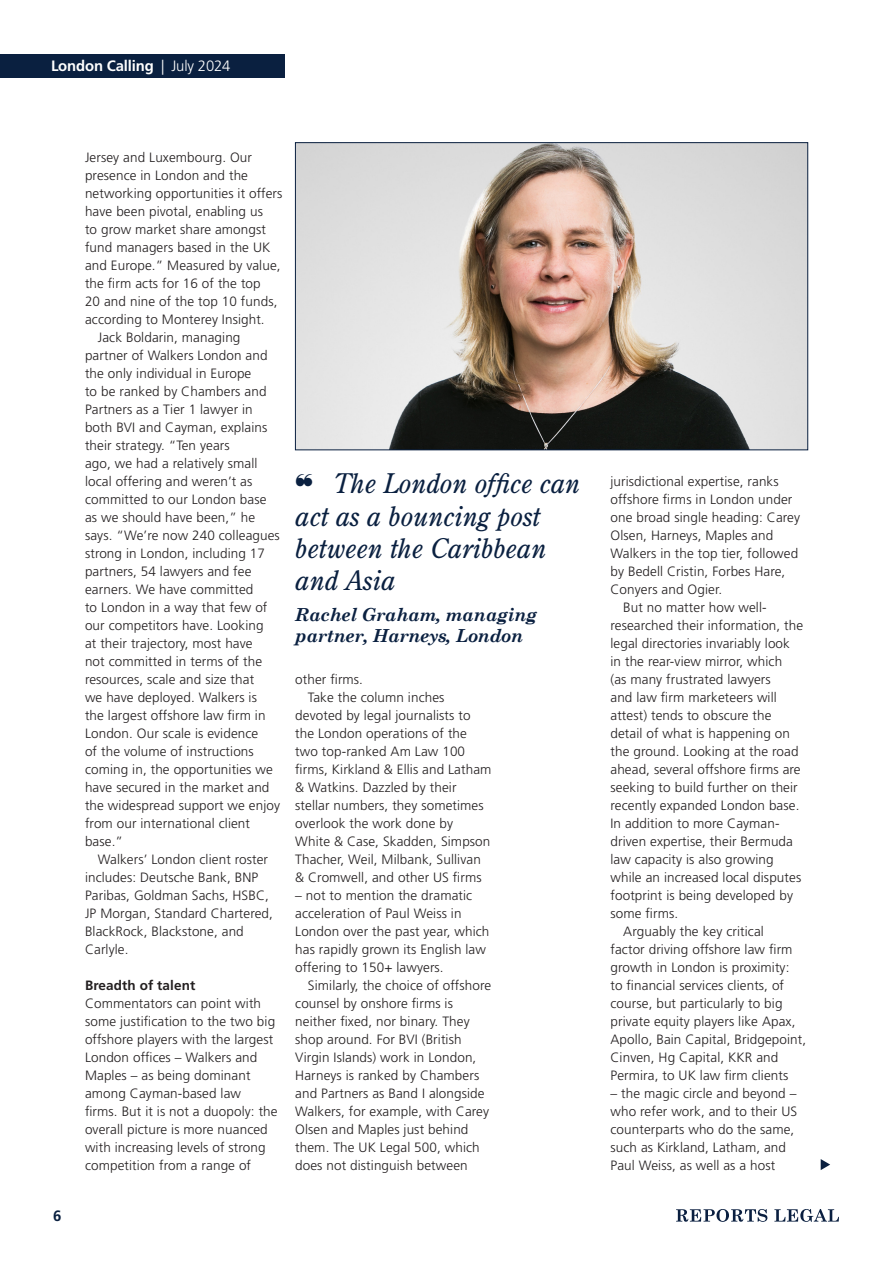
<style>
.page{position:relative;width:893px;height:1263px;background:#fff}
.page>*{position:absolute;margin:0;border:0;box-sizing:border-box;transform-origin:0 0}
.Pullquote{font:italic 27px/32.4px "Century Old Style Std";color:#0a2040}
.Pullquote-2{font:italic 700 18px/21.6px "Century Schoolbook";letter-spacing:-.02em;color:#0a2040}
.t1{font:700 15px "Frutiger LT Std";letter-spacing:-.01em;color:#fff}
.t2{font:700 15px "Frutiger LT Std";color:#0a2040}
.Par_no_indent{font:300 13.5px/18px "Frutiger LT Std";letter-spacing:.01em;color:#231f20}
.Crosshead{font:700 13.5px "Frutiger LT Std";letter-spacing:.01em;color:#231f20}
.s1{font-weight:300}
</style>
<div class="page">
<div style="left:0;top:54px;width:285px;height:23px;background:#0a2040"></div>
<svg style="left:676px;top:1209px;width:91px;height:13px"></svg>
<svg style="left:774px;top:1209px;width:65px;height:13px"></svg>
<img style="left:297px;top:144px;width:509px;height:304px">
<div style="left:295px;top:142px;width:513px;height:308px;border:1px solid #0a2040"></div>
<svg style="left:821px;top:1159px;width:9px;height:11px"></svg>
<p class="t1" style="left:51px;top:57px;width:181px">London Calling <span class="s1">| July 2024</span></p>
<p class="t2" style="left:53px;top:1207px;width:10px">6</p>
<p class="Par_no_indent" style="left:85px;top:149px;width:199px">Jersey and Luxembourg. Our presence in London and the networking opportunities it offers have been pivotal, enabling us<br>to grow market share amongst fund managers based in the UK and Europe.” Measured by value, the firm acts for 16 of the top<br>20 and nine of the top 10 funds, according to Monterey Insight.</p>
<p class="Par_no_indent" style="left:85px;top:329px;width:197px;text-indent:13px">Jack Boldarin, managing partner of Walkers London and the only individual in Europe<br>to be ranked by Chambers and<br>Partners as a Tier 1 lawyer in both BVI and Cayman, explains their strategy. “Ten years<br>ago, we had a relatively small local offering and weren’t as committed to our London base as we should have been,” he says. “We’re now 240 colleagues strong in London, including 17 partners, 54 lawyers and fee earners. We have committed<br>to London in a way that few of our competitors have. Looking<br>at their trajectory, most have<br>not committed in terms of the resources, scale and size that<br>we have deployed. Walkers is<br>the largest offshore law firm in<br>London. Our scale is evidence<br>of the volume of instructions coming in, the opportunities we have secured in the market and the widespread support we enjoy from our international client base.”</p>
<p class="Par_no_indent" style="left:85px;top:851px;width:189px;text-indent:13px">Walkers’ London client roster includes: Deutsche Bank, BNP<br>Paribas, Goldman Sachs, HSBC,<br>JP Morgan, Standard Chartered,<br>BlackRock, Blackstone, and<br>Carlyle.</p>
<p class="Crosshead" style="left:85px;top:977px;width:112px">Breadth of talent</p>
<p class="Par_no_indent" style="left:85px;top:995px;width:194px">Commentators can point with some justification to the two big offshore players with the largest<br>London offices – Walkers and<br>Maples – as being dominant among Cayman-based law<br>firms. But it is not a duopoly: the overall picture is more nuanced with increasing levels of strong competition from a range of</p>
<p class="Pullquote" style="left:295px;top:467px;width:287px">❝ The London office can act as a bouncing post between the Caribbean and Asia</p>
<p class="Pullquote-2" style="left:295px;top:603px;width:243px">Rachel Graham, managing partner, Harneys, London</p>
<p class="Par_no_indent" style="left:295px;top:671px;width:69px">other firms.</p>
<p class="Par_no_indent" style="left:295px;top:689px;width:198px;text-indent:13px">Take the column inches devoted by legal journalists to the London operations of the two top-ranked Am Law 100 firms, Kirkland &amp; Ellis and Latham &amp; Watkins. Dazzled by their stellar numbers, they sometimes overlook the work done by<br>White &amp; Case, Skadden, Simpson<br>Thacher, Weil, Milbank, Sullivan &amp; Cromwell, and other US firms</p>
<p class="Par_no_indent" style="left:295px;top:887px;width:196px">– not to mention the dramatic acceleration of Paul Weiss in<br>London over the past year, which has rapidly grown its English law offering to 150+ lawyers.</p>
<p class="Par_no_indent" style="left:295px;top:977px;width:197px;text-indent:13px">Similarly, the choice of offshore counsel by onshore firms is neither fixed, nor binary. They shop around. For BVI (British<br>Virgin Islands) work in London,<br>Harneys is ranked by Chambers and Partners as Band I alongside<br>Walkers, for example, with Carey<br>Olsen and Maples just behind them. The UK Legal 500, which does not distinguish between</p>
<p class="Par_no_indent" style="left:610px;top:473px;width:191px">jurisdictional expertise, ranks offshore firms in London under one broad single heading: Carey<br>Olsen, Harneys, Maples and<br>Walkers in the top tier, followed by Bedell Cristin, Forbes Hare,<br>Conyers and Ogier.</p>
<p class="Par_no_indent" style="left:610px;top:599px;width:194px;text-indent:13px">But no matter how well&shy;researched their information, the legal directories invariably look in the rear-view mirror, which<br>(as many frustrated lawyers<br>and law firm marketeers will attest) tends to obscure the detail of what is happening on the ground. Looking at the road ahead, several offshore firms are seeking to build further on their recently expanded London base.<br>In addition to more Cayman&shy;driven expertise, their Bermuda law capacity is also growing while an increased local disputes footprint is being developed by some firms.</p>
<p class="Par_no_indent" style="left:610px;top:923px;width:197px;text-indent:13px">Arguably the key critical<br>factor driving offshore law firm growth in London is proximity:<br>to financial services clients, of course, but particularly to big private equity players like Apax,<br>Apollo, Bain Capital, Bridgepoint,<br>Cinven, Hg Capital, KKR and<br>Permira, to UK law firm clients</p>
<p class="Par_no_indent" style="left:610px;top:1085px;width:188px">– the magic circle and beyond – who refer work, and to their US counterparts who do the same, such as Kirkland, Latham, and<br>Paul Weiss, as well as a host</p>
</div>
